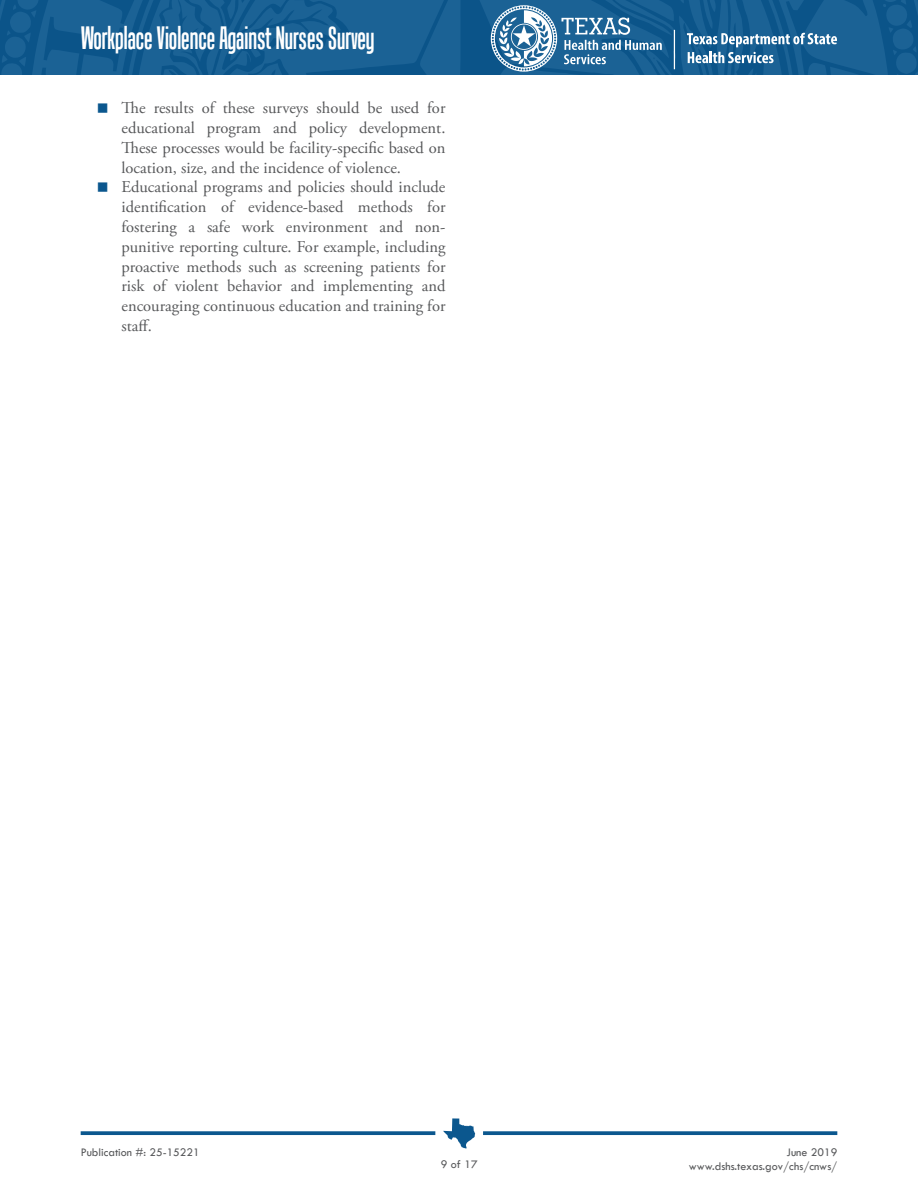
<style>
.page{position:relative;width:918px;height:1188px;background:#fff}
.page>*{position:absolute;margin:0;border:0;box-sizing:border-box;transform-origin:0 0}
.t1{font:31.5px "Tandelle";color:#fff}
.t2{font:16.5px/19.8px "Adobe Garamond Pro";color:#58595b;text-align:justify}
.t3{font:16.5px/19.8px "Adobe Garamond Pro";color:#57585a;text-align:justify}
.t4{font:12px "Tw Cen";color:#57585a}
.s1{color:#58595b}
</style>
<div class="page">
<svg style="left:81px;top:1131px;width:354px;height:4px"></svg>
<svg style="left:443px;top:1118px;width:32px;height:31px"></svg>
<svg style="left:483px;top:1131px;width:354px;height:4px"></svg>
<svg style="left:0;top:0;width:918px;height:75px;background:#246798"></svg>
<h1 class="t1" style="left:81px;top:20px;width:295px">Workplace Violence Against Nurses Survey</h1>
<p class="t3" style="left:122px;top:99px;width:326px">The results of these surveys should be used for educational program and policy development.<br>These processes would be facility-specific based on <span class="s1">location, size, and the incidence of violence.</span></p>
<p class="t2" style="left:122px;top:178px;width:326px">Educational programs and policies should include identification of evidence-based methods for fostering a safe work environment and non&shy;punitive reporting culture. For example, including proactive methods such as screening patients for risk of violent behavior and implementing and encouraging continuous education and training for staff.</p>
<p class="t4" style="left:81px;top:1145px;width:121px">Publication #: 25-15221</p>
<p class="t4" style="left:786px;top:1145px;width:52px">June 2019</p>
<p class="t4" style="left:441px;top:1157px;width:38px">9 of 17</p>
<p class="t4" style="left:689px;top:1159px;width:150px">www.dshs.texas.gov/chs/cnws/</p>
</div>
